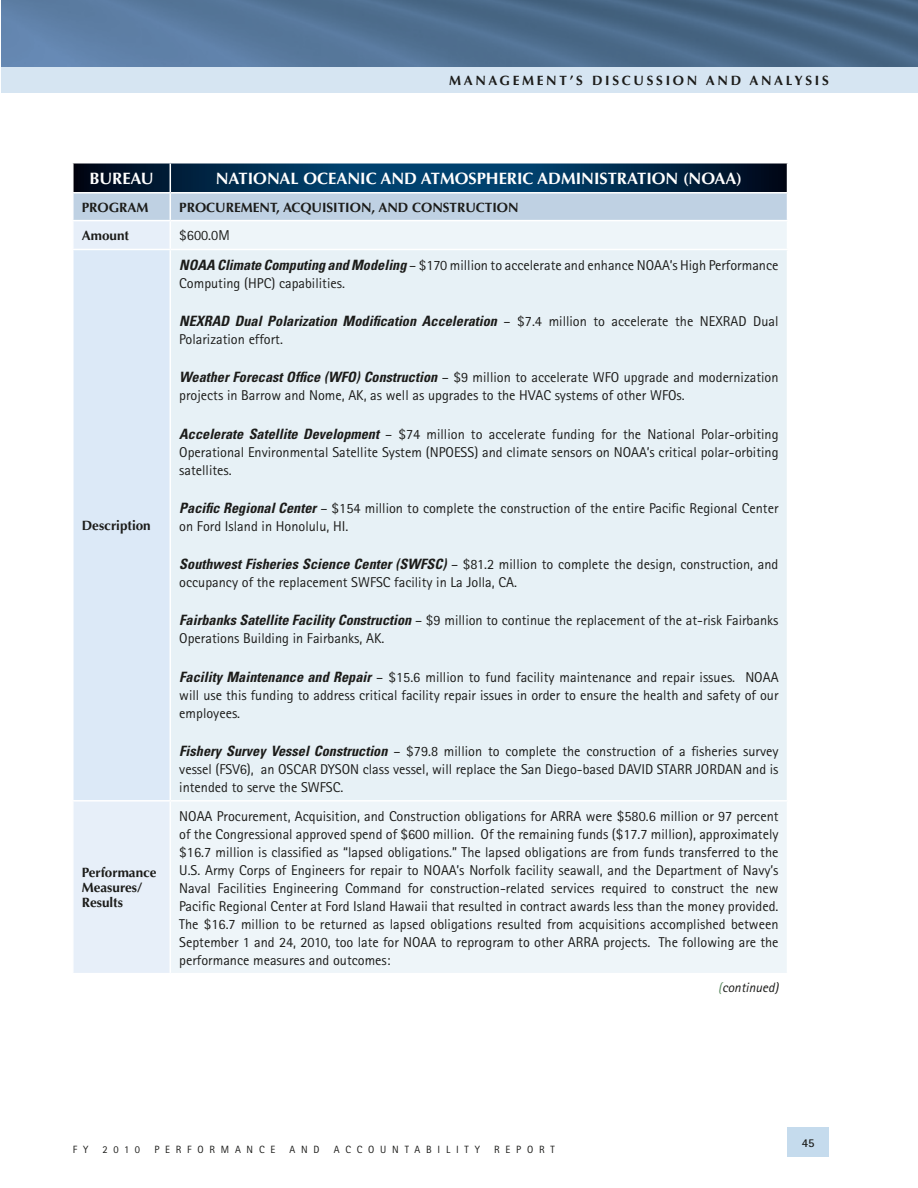
<style>
.page{position:relative;width:918px;height:1188px;background:#fff}
.page>*{position:absolute;margin:0;border:0;box-sizing:border-box;transform-origin:0 0}
.t1{font:700 16.5px "Optima";color:#fff}
.t2{font:14.25px/18px "Rotis Sans Serif";color:#1c1c1a}
.t3{font:italic 700 condensed 14.25px "Univers";color:#1c1c1a}
.t4{font:700 13.5px/15px "Optima";color:#1c1c1a}
.t5{font:700 13.5px "Optima";letter-spacing:.2em;color:#1c1c1a}
.t6{font:italic 13.5px "Rotis Sans Serif";color:#1c1c1a}
.t7{font:700 12px "Rotis Sans Serif";color:#1c1c1a}
.t8{font:10.5px "Rotis Sans Serif";letter-spacing:.55em;color:#1c1c1a}
.s1{font-family:"Univers";font-weight:700;font-style:italic;font-stretch:condensed}
.s2{font-family:"Rotis Sans Serif";font-weight:400;font-style:normal;font-stretch:normal}
.s3{color:#5e8c64}
</style>
<div class="page">
<div style="left:74px;top:802px;width:96px;height:171px;background:#e7eff9"></div>
<div style="left:171px;top:802px;width:616px;height:171px;background:#eef5f9"></div>
<div style="left:73px;top:249px;width:97px;height:552px;background:#dce9f7"></div>
<div style="left:170px;top:249px;width:618px;height:552px;background:#e7f1f6"></div>
<hr style="left:72px;top:250px;width:2px;height:550px;background:#fff">
<hr style="left:787px;top:250px;width:1px;height:550px;background:#fff">
<hr style="left:72px;top:249px;width:98px;height:1px;background:#fff">
<hr style="left:170px;top:249px;width:618px;height:1px;background:#fff">
<hr style="left:170px;top:800px;width:618px;height:2px;background:#fff">
<hr style="left:170px;top:250px;width:1px;height:550px;background:#fff">
<hr style="left:72px;top:800px;width:98px;height:2px;background:#fff">
<svg style="left:73px;top:163px;width:715px;height:86px;background:#91a7ba"></svg>
<div style="left:788px;top:1127px;width:41px;height:29px;background:#c5dbed"></div>
<img style="left:1px;top:0;width:917px;height:67px">
<div style="left:1px;top:67px;width:917px;height:25px;background:#d6e5f2"></div>
<p class="t5" style="left:449px;top:72px;width:381px">MANAGEMENT’S DISCUSSION AND ANALYSIS</p>
<p class="t1" style="left:89px;top:169px;width:22px">BUREAU</p>
<p class="t1" style="left:216px;top:169px;width:24px">NATIONAL</p>
<p class="t1" style="left:303px;top:169px;width:25px">OCEANIC</p>
<p class="t1" style="left:380px;top:169px;width:13px">AND</p>
<p class="t1" style="left:421px;top:169px;width:22px">ATMOSPHERIC</p>
<p class="t1" style="left:537px;top:169px;width:22px">ADMINISTRATION</p>
<p class="t1" style="left:683px;top:169px;width:60px">(NOAA)</p>
<p class="t4" style="left:82px;top:200px;width:19px">PROGRAM</p>
<p class="t4" style="left:179px;top:200px;width:18px">PROCUREMENT</p>
<p class="t4" style="left:276px;top:200px;width:44px">, ACQUISITION</p>
<p class="t4" style="left:372px;top:200px;width:18px">, AND</p>
<p class="t4" style="left:412px;top:200px;width:19px">CONSTRUCTION</p>
<p class="t4" style="left:82px;top:228px;width:49px">AMOUNT</p>
<p class="t2" style="left:179px;top:227px;width:52px">$600.0M</p>
<p class="t4" style="left:82px;top:518px;width:71px">DESCRIPTION</p>
<p class="t4" style="left:82px;top:865px;width:76px">PERFORMANCE<br>MEASURES/<br>RESULTS</p>
<p class="t2" style="left:179px;top:256px;width:601px"><span class="s1">NOAA Climate Computing and Modeling</span> – $170 million to accelerate and enhance NOAA’s High Performance<br>Computing (HPC) capabilities.</p>
<p class="t3" style="left:179px;top:312px;width:601px">NEXRAD Dual Polarization Modification Acceleration <span class="s2">– $7.4 million to accelerate the NEXRAD Dual</span></p>
<p class="t2" style="left:179px;top:330px;width:105px">Polarization effort.</p>
<p class="t2" style="left:179px;top:368px;width:601px"><span class="s1">Weather Forecast Office (WFO) Construction</span> – $9 million to accelerate WFO upgrade and modernization projects in Barrow and Nome, AK, as well as upgrades to the HVAC systems of other WFOs.</p>
<p class="t2" style="left:179px;top:425px;width:601px;text-align:justify"><span class="s1">Accelerate Satellite Development</span> – $74 million to accelerate funding for the National Polar-orbiting Operational Environmental Satellite System (NPOESS) and climate sensors on NOAA’s critical polar-orbiting satellites.</p>
<p class="t2" style="left:179px;top:499px;width:601px"><span class="s1">Pacific Regional Center</span> – $154 million to complete the construction of the entire Pacific Regional Center on Ford Island in Honolulu, HI.</p>
<p class="t2" style="left:179px;top:555px;width:601px"><span class="s1">Southwest Fisheries Science Center (SWFSC)</span> – $81.2 million to complete the design, construction, and occupancy of the replacement SWFSC facility in La Jolla, CA.</p>
<p class="t2" style="left:179px;top:611px;width:601px"><span class="s1">Fairbanks Satellite Facility Construction</span> – $9 million to continue the replacement of the at-risk Fairbanks<br>Operations Building in Fairbanks, AK.</p>
<p class="t2" style="left:179px;top:668px;width:601px;text-align:justify"><span class="s1">Facility Maintenance and Repair</span> – $15.6 million to fund facility maintenance and repair issues. NOAA will use this funding to address critical facility repair issues in order to ensure the health and safety of our employees.</p>
<p class="t2" style="left:179px;top:742px;width:601px;text-align:justify"><span class="s1">Fishery Survey Vessel Construction</span> – $79.8 million to complete the construction of a fisheries survey vessel (FSV6), an OSCAR DYSON class vessel, will replace the San Diego-based DAVID STARR JORDAN and is intended to serve the SWFSC.</p>
<p class="t2" style="left:179px;top:807px;width:601px;text-align:justify">NOAA Procurement, Acquisition, and Construction obligations for ARRA were $580.6 million or 97 percent of the Congressional approved spend of $600 million. Of the remaining funds ($17.7 million), approximately $16.7 million is classified as “lapsed obligations.” The lapsed obligations are from funds transferred to the U.S. Army Corps of Engineers for repair to NOAA’s Norfolk facility seawall, and the Department of Navy’s Naval Facilities Engineering Command for construction-related services required to construct the new Pacific Regional Center at Ford Island Hawaii that resulted in contract awards less than the money provided.<br>The $16.7 million to be returned as lapsed obligations resulted from acquisitions accomplished between September 1 and 24, 2010, too late for NOAA to reprogram to other ARRA projects. The following are the performance measures and outcomes:</p>
<p class="t6" style="left:718px;top:980px;width:62px"><span class="s3">(</span>continued)</p>
<p class="t8" style="left:73px;top:1143px;width:17px">F Y</p>
<p class="t8" style="left:103px;top:1143px;width:39px">2010</p>
<p class="t8" style="left:154px;top:1143px;width:122px">PERFORMANCE</p>
<p class="t8" style="left:290px;top:1143px;width:32px">AND</p>
<p class="t8" style="left:334px;top:1143px;width:148px">ACCOUNTABILITY</p>
<p class="t8" style="left:494px;top:1143px;width:62px">REPORT</p>
<p class="t7" style="left:802px;top:1135px;width:14px">45</p>
</div>
